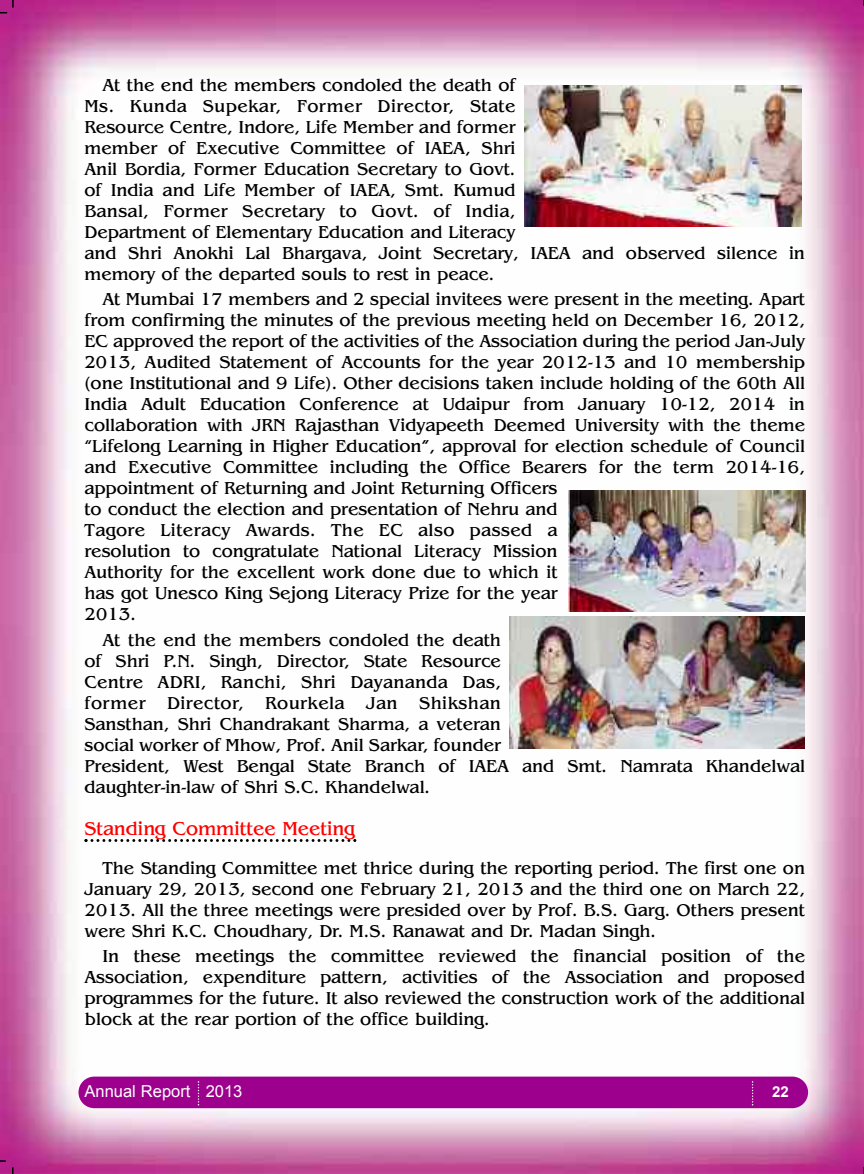
<style>
.page{position:relative;width:864px;height:1174px;background:#fff}
.page>*{position:absolute;margin:0;border:0;box-sizing:border-box;transform-origin:0 0}
.t1{font:19.5px "Bangkok";color:#f00}
.t2{font:18px/21px "Bangkok";color:#000}
.t3{font:16.5px "Arial";color:#fff}
.t4{font:700 15px "Arial";color:#fff}
</style>
<div class="page">
<img style="left:0;top:0;width:863px;height:1174px">
<svg style="left:84px;top:839px;width:272px;height:3px"></svg>
<svg style="left:12px;top:1167px;width:2px;height:7px"></svg>
<svg style="left:0;top:0;width:14px;height:13px"></svg>
<img style="left:524px;top:85px;width:276px;height:142px">
<img style="left:568px;top:491px;width:236px;height:120px">
<img style="left:509px;top:617px;width:295px;height:131px">
<div style="left:78px;top:1076px;width:729px;height:32px;background:#9d008d;border-radius:16px"></div>
<svg style="left:198px;top:1081px;width:1px;height:24px"></svg>
<svg style="left:751px;top:1081px;width:2px;height:24px"></svg>
<p class="t2" style="left:84px;top:74px;width:721px;text-indent:18px">At the end the members condoled the death of<br>Ms. Kunda Supekar, Former Director, State<br>Resource Centre, Indore, Life Member and former<br>member of Executive Committee of IAEA, Shri<br>Anil Bordia, Former Education Secretary to Govt.<br>of India and Life Member of IAEA, Smt. Kumud<br>Bansal, Former Secretary to Govt. of India,<br>Department of Elementary Education and Literacy<br>and Shri Anokhi Lal Bhargava, Joint Secretary, IAEA and observed silence in memory of the departed souls to rest in peace.</p>
<p class="t2" style="left:84px;top:288px;width:721px;text-indent:18px">At Mumbai 17 members and 2 special invitees were present in the meeting. Apart from confirming the minutes of the previous meeting held on December 16, 2012, EC approved the report of the activities of the Association during the period Jan-July 2013, Audited Statement of Accounts for the year 2012-13 and 10 membership (one Institutional and 9 Life). Other decisions taken include holding of the 60th All India Adult Education Conference at Udaipur from January 10-12, 2014 in collaboration with JRN Rajasthan Vidyapeeth Deemed University with the theme “Lifelong Learning in Higher Education”, approval for election schedule of Council and Executive Committee including the Office Bearers for the term 2014-16, appointment of Returning and Joint Returning Officers<br>to conduct the election and presentation of Nehru and<br>Tagore Literacy Awards. The EC also passed a<br>resolution to congratulate National Literacy Mission<br>Authority for the excellent work done due to which it<br>has got Unesco King Sejong Literacy Prize for the year<br>2013.</p>
<p class="t2" style="left:84px;top:629px;width:721px;text-indent:18px">At the end the members condoled the death<br>of Shri P.N. Singh, Director, State Resource<br>Centre ADRI, Ranchi, Shri Dayananda Das,<br>former Director, Rourkela Jan Shikshan<br>Sansthan, Shri Chandrakant Sharma, a veteran<br>social worker of Mhow, Prof. Anil Sarkar, founder<br>President, West Bengal State Branch of IAEA and Smt. Namrata Khandelwal daughter-in-law of Shri S.C. Khandelwal.</p>
<p class="t1" style="left:84px;top:816px;width:272px">Standing Committee Meeting</p>
<p class="t2" style="left:84px;top:857px;width:721px;text-align:justify;text-indent:18px">The Standing Committee met thrice during the reporting period. The first one on January 29, 2013, second one February 21, 2013 and the third one on March 22, 2013. All the three meetings were presided over by Prof. B.S. Garg. Others present were Shri K.C. Choudhary, Dr. M.S. Ranawat and Dr. Madan Singh.</p>
<p class="t2" style="left:84px;top:945px;width:721px;text-align:justify;text-indent:18px">In these meetings the committee reviewed the financial position of the Association, expenditure pattern, activities of the Association and proposed programmes for the future. It also reviewed the construction work of the additional block at the rear portion of the office building.</p>
<p class="t3" style="left:84px;top:1081px;width:159px">Annual Report 2013</p>
<p class="t4" style="left:771px;top:1083px;width:18px">22</p>
</div>
